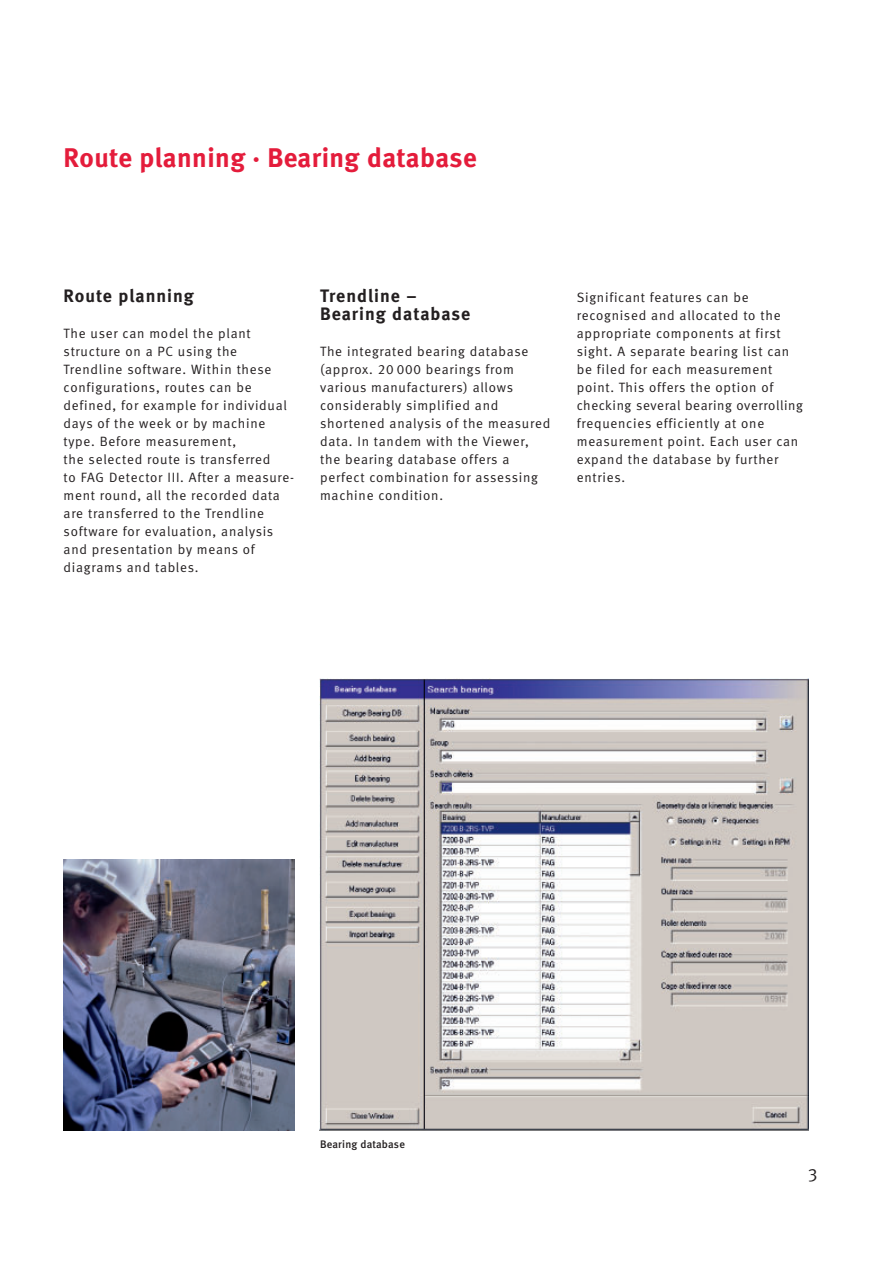
<style>
.page{position:relative;width:893px;height:1263px;background:#fff}
.page>*{position:absolute;margin:0;border:0;box-sizing:border-box;transform-origin:0 0}
.t1{font:27px "Meta Bold LF";letter-spacing:.015em;color:#e41c3b}
.t2{font:18px/18px "Meta Bold LF";letter-spacing:.055em;color:#231f20}
.t3{font:18px "Meta Normal LF";color:#231f20}
.t4{font:13.5px/18px "Meta Normal LF";letter-spacing:.055em;color:#231f20}
.t5{font:10.95px "Meta Medium LF";letter-spacing:.015em;color:#231f20}
</style>
<div class="page">
<img style="left:64px;top:860px;width:231px;height:270px">
<img style="left:319px;top:678px;width:490px;height:452px">
<h1 class="t1" style="left:64px;top:147px;width:415px">Route planning · Bearing database</h1>
<h2 class="t2" style="left:64px;top:288px;width:132px">Route planning</h2>
<p class="t4" style="left:64px;top:325px;width:232px">The user can model the plant structure on a PC using the<br>Trendline software. Within these configurations, routes can be defined, for example for individual days of the week or by machine type. Before measurement,<br>the selected route is transferred<br>to FAG Detector III. After a measure&shy;ment round, all the recorded data are transferred to the Trendline software for evaluation, analysis and presentation by means of diagrams and tables.</p>
<h2 class="t2" style="left:320px;top:288px;width:151px">Trendline –<br>Bearing database</h2>
<p class="t4" style="left:320px;top:343px;width:232px">The integrated bearing database (approx. 20 000 bearings from various manufacturers) allows considerably simplified and shortened analysis of the measured data. In tandem with the Viewer, the bearing database offers a perfect combination for assessing machine condition.</p>
<p class="t4" style="left:577px;top:289px;width:228px">Significant features can be recognised and allocated to the appropriate components at first sight. A separate bearing list can be filed for each measurement point. This offers the option of checking several bearing overrolling frequencies efficiently at one measurement point. Each user can expand the database by further entries.</p>
<p class="t5" style="left:320px;top:1140px;width:86px">Bearing database</p>
<h2 class="t3" style="left:808px;top:1168px;width:12px">3</h2>
</div>
